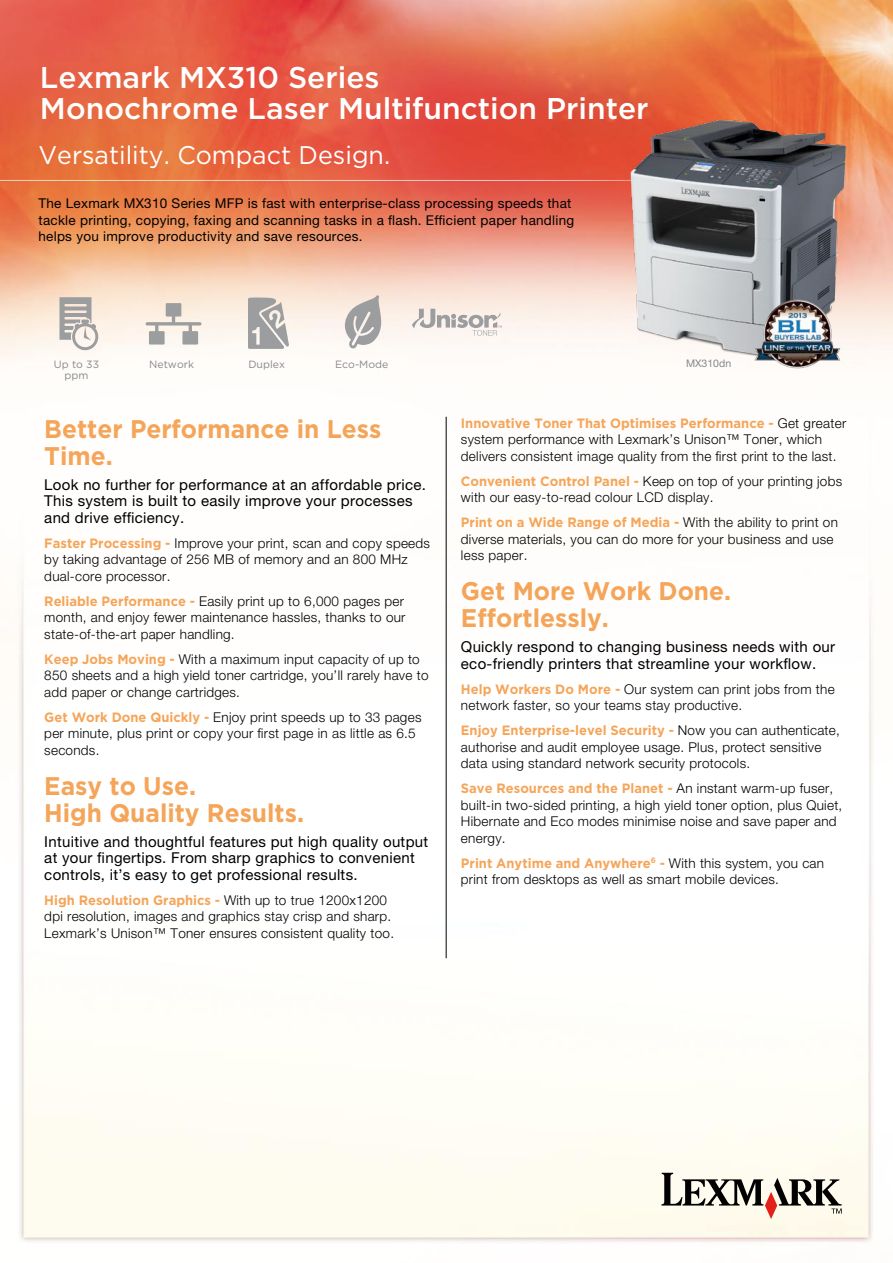
<style>
.page{position:relative;width:893px;height:1263px;background:#fff}
.page>*{position:absolute;margin:0;border:0;box-sizing:border-box;transform-origin:0 0}
.t1{font:500 30px/31.5px "Gotham";color:#fff}
.t2{font:700 25.5px/27px "Gotham";color:#f5a559;scale:.96 1}
.t3{font:25.5px "Gotham";color:#fff}
.t4{font:15px/16.5px "Helvetica Neue LT Pro";letter-spacing:.02em;color:#000}
.t5{font:13.8px "Helvetica Neue LT Std";color:#9c9d9f}
.t6{font:13.65px "Helvetica Neue LT Std";color:#9c9d9f;scale:.9 1}
.t7{font:300 13.5px/16.5px "Helvetica Neue LT Pro";letter-spacing:.02em;color:#000}
.t8{font:700 13.5px "Gotham";color:#f5a559;scale:.96 1}
.t9{font:13.5px/16.5px "Helvetica Neue LT Pro";letter-spacing:.02em;color:#000}
.t10{font:11.25px "Helvetica Neue LT Std";color:#9c9d9f}
.t11{font:10.5px/11.2px "Gotham";color:#878889;text-align:center}
.t12{font:10.5px "Helvetica Neue LT Pro";color:#878889}
.s1{font-family:"Gotham";font-weight:700;color:#f5a559}
.s2{font-family:"Helvetica Neue LT Pro";font-weight:300;color:#000}
</style>
<div class="page">
<img style="left:0;top:0;width:893px;height:1243px">
<img style="left:0;top:177px;width:893px;height:22px">
<svg style="left:412px;top:309px;width:90px;height:27px"></svg>
<svg style="left:345px;top:295px;width:36px;height:54px;background:#c2bebc"></svg>
<svg style="left:146px;top:303px;width:55px;height:42px;background:#d7d1cb"></svg>
<svg style="left:248px;top:297px;width:41px;height:52px;background:#b6b4b2"></svg>
<svg style="left:661px;top:1173px;width:181px;height:46px"></svg>
<img style="left:623px;top:113px;width:230px;height:246px">
<hr style="left:446px;top:417px;width:1px;height:541px;background:#000">
<svg style="left:59px;top:297px;width:39px;height:53px;background:#c9c4c0"></svg>
<img style="left:730px;top:284px;width:136px;height:137px">
<h1 class="t1" style="left:40px;top:61px;width:610px">Lexmark MX310 Series<br>Monochrome Laser Multifunction Printer</h1>
<h2 class="t3" style="left:38px;top:140px;width:353px">Versatility. Compact Design.</h2>
<p class="t9" style="left:38px;top:195px;width:537px">The Lexmark MX310 Series MFP is fast with enterprise-class processing speeds that tackle printing, copying, faxing and scanning tasks in a flash. Efficient paper handling helps you improve productivity and save resources.</p>
<p class="t10" style="left:54px;top:350px;width:68px">Up to 35ppm</p>
<p class="t10" style="left:307px;top:350px;width:42px">Security</p>
<p class="t6" style="left:58px;top:354px;width:57px">2.4" LCD</p>
<p class="t11" style="left:335px;top:358px;width:55px">Eco-Mode</p>
<p class="t6" style="left:142px;top:354px;width:83px">Up to 35ppm</p>
<p class="t11" style="left:149px;top:358px;width:46px">Network</p>
<p class="t6" style="left:251px;top:354px;width:53px">Network</p>
<p class="t6" style="left:334px;top:354px;width:66px">Eco-mode</p>
<p class="t5" style="left:35px;top:356px;width:81px">Up to 35ppm</p>
<p class="t5" style="left:153px;top:356px;width:52px">Network</p>
<p class="t5" style="left:244px;top:356px;width:64px">Eco-mode</p>
<p class="t5" style="left:339px;top:356px;width:50px">Security</p>
<p class="t11" style="left:248px;top:358px;width:38px">Duplex</p>
<p class="t11" style="left:54px;top:358px;width:47px">Up to 33 ppm</p>
<p class="t12" style="left:686px;top:357px;width:47px">MX310dn</p>
<h2 class="t2" style="left:44px;top:415px;width:353px">Better Performance in Less<br>Time.</h2>
<p class="t4" style="left:44px;top:476px;width:383px">Look no further for performance at an affordable price.<br>This system is built to easily improve your processes and drive efficiency.</p>
<p class="t7" style="left:44px;top:534px;width:387px"><span class="s1">Faster Processing -</span> Improve your print, scan and copy speeds by taking advantage of 256 MB of memory and an 800 MHz dual-core processor.</p>
<p class="t7" style="left:44px;top:592px;width:363px;text-align:justify"><span class="s1">Reliable Performance -</span> Easily print up to 6,000 pages per month, and enjoy fewer maintenance hassles, thanks to our state-of-the-art paper handling.</p>
<p class="t7" style="left:44px;top:650px;width:386px"><span class="s1">Keep Jobs Moving -</span> With a maximum input capacity of up to<br>850 sheets and a high yield toner cartridge, you’ll rarely have to add paper or change cartridges.</p>
<p class="t7" style="left:44px;top:708px;width:379px"><span class="s1">Get Work Done Quickly -</span> Enjoy print speeds up to 33 pages per minute, plus print or copy your first page in as little as 6.5 seconds.</p>
<h2 class="t2" style="left:44px;top:771px;width:272px">Easy to Use.<br>High Quality Results.</h2>
<p class="t4" style="left:44px;top:833px;width:385px">Intuitive and thoughtful features put high quality output at your fingertips. From sharp graphics to convenient controls, it’s easy to get professional results.</p>
<p class="t8" style="left:44px;top:892px;width:359px">High Resolution Graphics - <span class="s2">With up to true 1200x1200</span></p>
<p class="t7" style="left:44px;top:908px;width:351px">dpi resolution, images and graphics stay crisp and sharp.<br>Lexmark’s Unison™ Toner ensures consistent quality too.</p>
<p class="t8" style="left:461px;top:415px;width:403px">Innovative Toner That Optimises Performance - <span class="s2">Get greater</span></p>
<p class="t7" style="left:461px;top:431px;width:377px">system performance with Lexmark’s Unison™ Toner, which delivers consistent image quality from the first print to the last.</p>
<p class="t7" style="left:461px;top:473px;width:383px"><span class="s1">Convenient Control Panel -</span> Keep on top of your printing jobs with our easy-to-read colour LCD display.</p>
<p class="t8" style="left:461px;top:515px;width:394px">Print on a Wide Range of Media - <span class="s2">With the ability to print on</span></p>
<p class="t7" style="left:461px;top:531px;width:374px">diverse materials, you can do more for your business and use less paper.</p>
<h2 class="t2" style="left:461px;top:577px;width:283px">Get More Work Done.<br>Effortlessly.</h2>
<p class="t4" style="left:461px;top:638px;width:376px">Quickly respond to changing business needs with our eco-friendly printers that streamline your workflow.</p>
<p class="t7" style="left:461px;top:680px;width:375px"><span class="s1">Help Workers Do More -</span> Our system can print jobs from the network faster, so your teams stay productive.</p>
<p class="t8" style="left:461px;top:723px;width:396px">Enjoy Enterprise-level Security - <span class="s2">Now you can authenticate,</span></p>
<p class="t7" style="left:461px;top:738px;width:362px">authorise and audit employee usage. Plus, protect sensitive data using standard network security protocols.</p>
<p class="t8" style="left:461px;top:781px;width:389px">Save Resources and the Planet - <span class="s2">An instant warm-up fuser,</span></p>
<p class="t7" style="left:461px;top:796px;width:383px">built-in two-sided printing, a high yield toner option, plus Quiet,<br>Hibernate and Eco modes minimise noise and save paper and energy.</p>
<p class="t8" style="left:461px;top:855px;width:380px">Print Anytime and Anywhere<sup>6</sup> - <span class="s2">With this system, you can</span></p>
<p class="t7" style="left:461px;top:871px;width:320px">print from desktops as well as smart mobile devices.</p>
</div>
